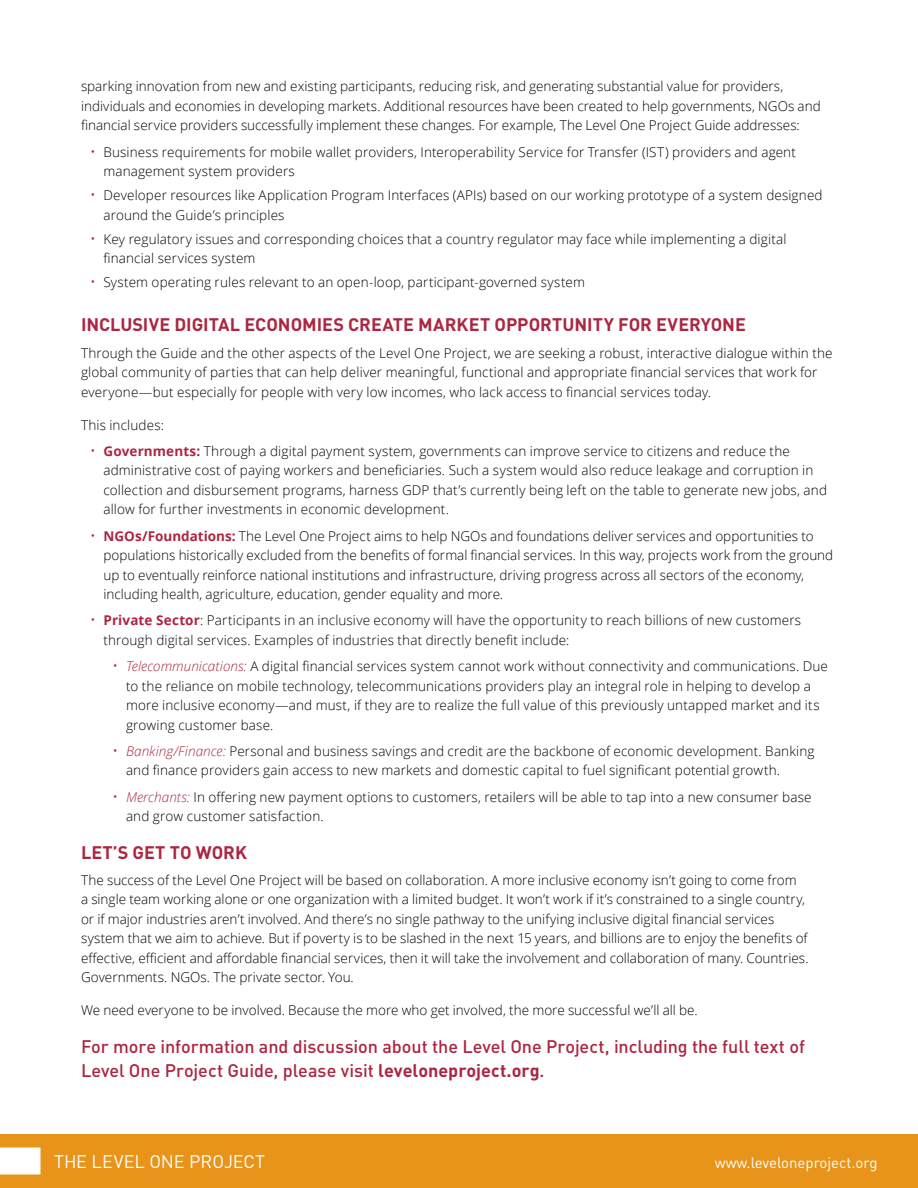
<style>
.page{position:relative;width:918px;height:1188px;background:#fff}
.page>*{position:absolute;margin:0;border:0;box-sizing:border-box;transform-origin:0 0}
.t1{font:500 18px/24px "DIN";color:#ac2641}
.t2{font:700 18px "DIN";color:#ac2641}
.t3{font:18px "DIN";color:#fff}
.t4{font:15px "DIN";color:#fff}
.t5{font:300 13.5px/19.5px "Open Sans";letter-spacing:.01em;color:#000}
.s1{font-size:15px;color:#ac2641}
.s2{font-weight:700;color:#ac2641}
.s3{font-style:italic;color:#ac2641}
.s4{font-weight:700}
</style>
<div class="page">
<div style="left:0;top:1134px;width:918px;height:54px;background:#e8941a"></div>
<div style="left:0;top:1148px;width:40px;height:26px;background:#fff"></div>
<p class="t5" style="left:81px;top:76px;width:741px">sparking innovation from new and existing participants, reducing risk, and generating substantial value for providers, individuals and economies in developing markets. Additional resources have been created to help governments, NGOs and financial service providers successfully implement these changes. For example, The Level One Project Guide addresses:</p>
<p class="t5" style="left:104px;top:142px;width:694px;text-indent:-14px"><span class="s1">•</span> Business requirements for mobile wallet providers, Interoperability Service for Transfer (IST) providers and agent management system providers</p>
<p class="t5" style="left:104px;top:185px;width:721px;text-indent:-14px"><span class="s1">•</span> Developer resources like Application Program Interfaces (APIs) based on our working prototype of a system designed around the Guide’s principles</p>
<p class="t5" style="left:104px;top:229px;width:685px;text-indent:-14px"><span class="s1">•</span> Key regulatory issues and corresponding choices that a country regulator may face while implementing a digital financial services system</p>
<p class="t5" style="left:90px;top:272px;width:496px"><span class="s1">•</span> System operating rules relevant to an open-loop, participant-governed system</p>
<h1 class="t2" style="left:81px;top:313px;width:666px">INCLUSIVE DIGITAL ECONOMIES CREATE MARKET OPPORTUNITY FOR EVERYONE</h1>
<p class="t5" style="left:81px;top:343px;width:753px">Through the Guide and the other aspects of the Level One Project, we are seeking a robust, interactive dialogue within the global community of parties that can help deliver meaningful, functional and appropriate financial services that work for everyone—but especially for people with very low incomes, who lack access to financial services today.</p>
<p class="t5" style="left:81px;top:415px;width:84px">This includes:</p>
<p class="t5" style="left:104px;top:441px;width:725px;text-indent:-14px"><span class="s1">•</span> <span class="s2">Governments:</span> Through a digital payment system, governments can improve service to citizens and reduce the administrative cost of paying workers and beneficiaries. Such a system would also reduce leakage and corruption in collection and disbursement programs, harness GDP that’s currently being left on the table to generate new jobs, and allow for further investments in economic development.</p>
<p class="t5" style="left:104px;top:526px;width:731px;text-indent:-14px"><span class="s1">•</span> <span class="s2">NGOs/Foundations:</span> The Level One Project aims to help NGOs and foundations deliver services and opportunities to populations historically excluded from the benefits of formal financial services. In this way, projects work from the ground up to eventually reinforce national institutions and infrastructure, driving progress across all sectors of the economy, including health, agriculture, education, gender equality and more.</p>
<p class="t5" style="left:104px;top:610px;width:699px;text-indent:-14px"><span class="s1">•</span> <span class="s2">Private Sector</span>: Participants in an inclusive economy will have the opportunity to reach billions of new customers through digital services. Examples of industries that directly benefit include:</p>
<p class="t5" style="left:126px;top:656px;width:704px;text-indent:-14px"><span class="s1">•</span> <span class="s3">Telecommunications:</span> A digital financial services system cannot work without connectivity and communications. Due to the reliance on mobile technology, telecommunications providers play an integral role in helping to develop a more inclusive economy—and must, if they are to realize the full value of this previously untapped market and its growing customer base.</p>
<p class="t5" style="left:126px;top:741px;width:690px;text-indent:-14px"><span class="s1">•</span> <span class="s3">Banking/Finance:</span> Personal and business savings and credit are the backbone of economic development. Banking and finance providers gain access to new markets and domestic capital to fuel significant potential growth.</p>
<p class="t5" style="left:126px;top:787px;width:687px;text-indent:-14px"><span class="s1">•</span> <span class="s3">Merchants:</span> In offering new payment options to customers, retailers will be able to tap into a new consumer base and grow customer satisfaction.</p>
<h1 class="t2" style="left:81px;top:840px;width:168px">LET’S GET TO WORK</h1>
<p class="t5" style="left:81px;top:870px;width:729px">The success of the Level One Project will be based on collaboration. A more inclusive economy isn’t going to come from<br>a single team working alone or one organization with a limited budget. It won’t work if it’s constrained to a single country, or if major industries aren’t involved. And there’s no single pathway to the unifying inclusive digital financial services system that we aim to achieve. But if poverty is to be slashed in the next 15 years, and billions are to enjoy the benefits of effective, efficient and affordable financial services, then it will take the involvement and collaboration of many. Countries.<br>Governments. NGOs. The private sector. You.</p>
<p class="t5" style="left:81px;top:1000px;width:618px">We need everyone to be involved. Because the more who get involved, the more successful we’ll all be.</p>
<h1 class="t1" style="left:81px;top:1034px;width:725px">For more information and discussion about the Level One Project, including the full text of<br>Level One Project Guide, please visit <span class="s4">leveloneproject.org</span>.</h1>
<h1 class="t3" style="left:54px;top:1151px;width:212px">THE LEVEL ONE PROJECT</h1>
<p class="t4" style="left:715px;top:1154px;width:164px">www.leveloneproject.org</p>
</div>
